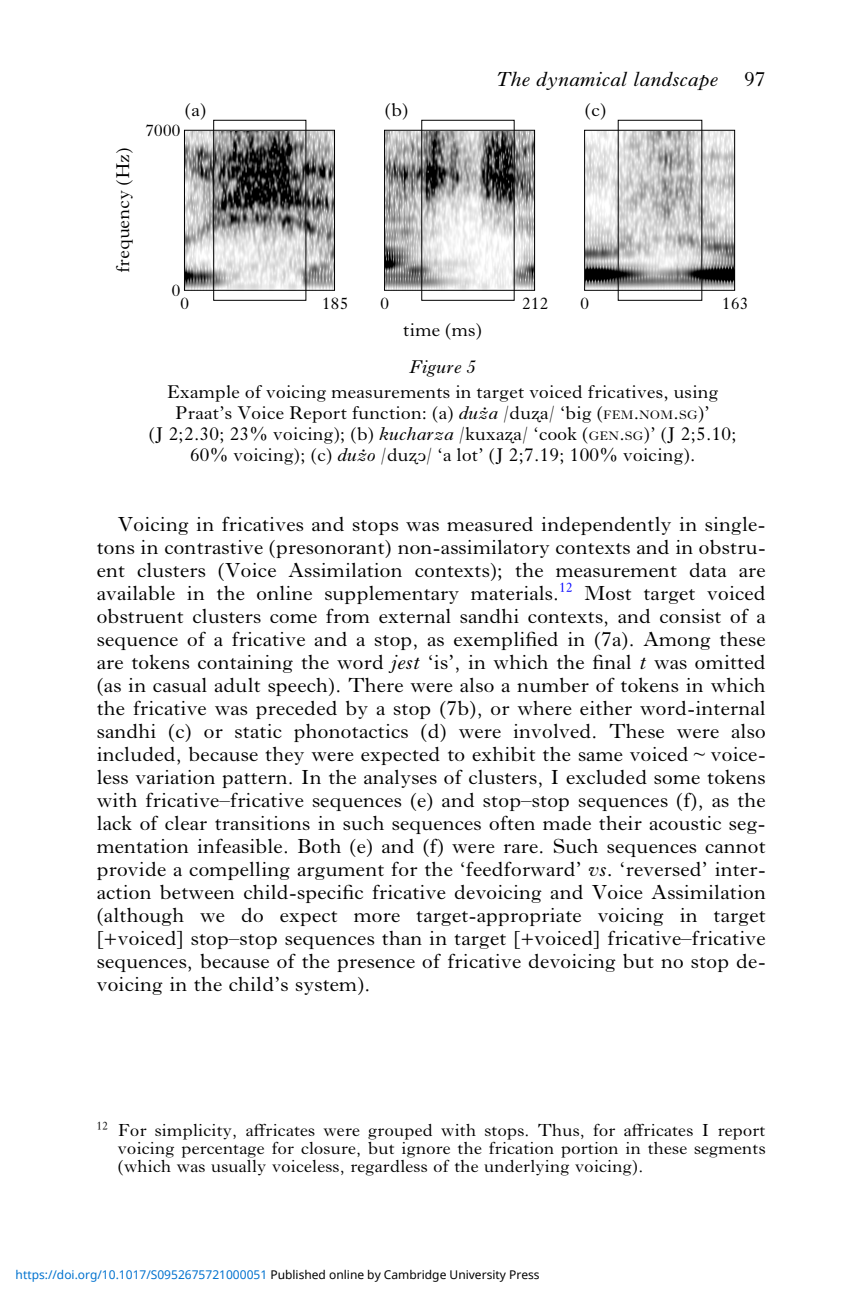
<style>
.page{position:relative;width:862px;height:1293px;background:#fff}
.page>*{position:absolute;margin:0;border:0;box-sizing:border-box;transform-origin:0 0}
.t1{font:21px/23px "Adv T Ta 9909205";color:#000;text-align:justify}
.t2{font:21px "Adv TT2798 a 03 b.I";color:#000}
.t3{font:19px/21px "M Imprint";color:#000;text-align:center}
.t4{font:19px "M Imp Ital";color:#000}
.t5{font:18px/18px "Adv T Ta 9909205";color:#000;text-align:justify}
.t6{font:17px "M Imprint";color:#000}
.t7{font:12px "Noto Sans";color:#0172cf}
.s1{font-family:"Adv T Ta 9909205"}
.s2{font-family:"M Imp Ital"}
.s3{font-family:"Phonetica";font-style:italic}
.s4{font-family:"Phonetica"}
.s5{font-family:"M Imp Exp"}
.s6{font-family:"Advmimpsup";font-size:18.8px;color:#00f}
.s7{font-family:"Adv T Ta 9909205+fb"}
.s8{font-family:"Adv TT2798 a 03 b.I"}
.s9{font-style:inherit}
.s10{font-family:"Advmimpsup";font-size:16.2px}
.s11{color:#000}
</style>
<div class="page">
<img style="left:186px;top:132px;width:147px;height:157px">
<img style="left:586px;top:132px;width:147px;height:157px">
<img style="left:386px;top:132px;width:147px;height:157px">
<div style="left:184px;top:130px;width:151px;height:161px;border:1px solid #000"></div>
<div style="left:384px;top:130px;width:151px;height:161px;border:1px solid #000"></div>
<div style="left:584px;top:130px;width:151px;height:161px;border:1px solid #000"></div>
<div style="left:213px;top:120px;width:93px;height:181px;border:1px solid #000"></div>
<div style="left:421px;top:120px;width:93px;height:181px;border:1px solid #000"></div>
<div style="left:618px;top:120px;width:84px;height:181px;border:1px solid #000"></div>
<p class="t3" style="left:114px;top:273px;width:127px;rotate:-90deg">frequency (Hz)</p>
<p class="t3" style="left:184px;top:100px;width:23px">(a)</p>
<p class="t6" style="left:145px;top:124px;width:37px">7000</p>
<p class="t6" style="left:172px;top:284px;width:10px">0</p>
<p class="t6" style="left:180px;top:297px;width:10px">0</p>
<p class="t3" style="left:384px;top:100px;width:25px">(b)</p>
<p class="t2" style="left:495px;top:72px;width:272px">The dynamical landscape <span class="s1">97</span></p>
<p class="t3" style="left:584px;top:100px;width:23px">(c)</p>
<p class="t6" style="left:322px;top:297px;width:28px">185</p>
<p class="t6" style="left:380px;top:297px;width:10px">0</p>
<p class="t6" style="left:522px;top:297px;width:28px">212</p>
<p class="t3" style="left:403px;top:320px;width:81px">time (ms)</p>
<p class="t6" style="left:580px;top:297px;width:10px">0</p>
<p class="t6" style="left:722px;top:297px;width:28px">163</p>
<p class="t4" style="left:409px;top:360px;width:69px">Figure 5</p>
<p class="t3" style="left:148px;top:382px;width:590px">Example of voicing measurements in target voiced fricatives, using Praat’s Voice Report function: (a) <span class="s2">du</span><span class="s3">&amp;</span><span class="s2">a</span> /du<span class="s4">^a</span>/ ‘big (<span class="s5">fem.nom.sg</span>)’<br>(J 2;2.30; 23% voicing); (b) <span class="s2">kucharza</span> /kuxa<span class="s4">^a</span>/ ‘cook (<span class="s5">gen.sg</span>)’ (J 2;5.10; 60% voicing); (c) <span class="s2">du</span><span class="s3">&amp;</span><span class="s2">o</span> /du<span class="s4">^O</span>/ ‘a lot’ (J 2;7.19; 100% voicing).</p>
<p class="t1" style="left:96px;top:514px;width:671px;text-indent:21px">Voicing in fricatives and stops was measured independently in single&shy;tons in contrastive (presonorant) non-assimilatory contexts and in obstru&shy;ent clusters (Voice Assimilation contexts); the measurement data are available in the online supplementary materials.<span class="s6">12</span> Most target voiced obstruent clusters come from external sandhi contexts, and consist of a sequence of a fricative and a stop, as exempli<span class="s7">fi</span>ed in (7a). Among these are tokens containing the word <span class="s8">jest</span> <span class="s9">‘</span>is<span class="s9">’</span>, in which the <span class="s7">fi</span>nal <span class="s8">t</span> was omitted (as in casual adult speech). There were also a number of tokens in which the fricative was preceded by a stop (7b), or where either word-internal sandhi (c) or static phonotactics (d) were involved. These were also included, because they were expected to exhibit the same voiced ~ voice&shy;less variation pattern. In the analyses of clusters, I excluded some tokens with fricative<span class="s9">–</span>fricative sequences (e) and stop<span class="s9">–</span>stop sequences (f), as the lack of clear transitions in such sequences often made their acoustic seg&shy;mentation infeasible. Both (e) and (f) were rare. Such sequences cannot provide a compelling argument for the <span class="s9">‘</span>feedforward<span class="s9">’</span> <span class="s8">vs.</span> <span class="s9">‘</span>reversed<span class="s9">’</span> inter&shy;action between child-speci<span class="s7">fi</span>c fricative devoicing and Voice Assimilation (although we do expect more target-appropriate voicing in target [+voiced] stop<span class="s9">–</span>stop sequences than in target [+voiced] fricative<span class="s9">–</span>fricative sequences, because of the presence of fricative devoicing but no stop de&shy;voicing in the child<span class="s9">’</span>s system).</p>
<p class="t5" style="left:118px;top:1123px;width:649px;text-indent:-21px"><span class="s10">12</span> For simplicity, a<span class="s7">ff</span>ricates were grouped with stops. Thus, for a<span class="s7">ff</span>ricates I report voicing percentage for closure, but ignore the frication portion in these segments (which was usually voiceless, regardless of the underlying voicing).</p>
<p class="t7" style="left:16px;top:1266px;width:525px">https://doi.org/10.1017/S0952675721000051 <span class="s11">Published online by Cambridge University Press</span></p>
</div>
